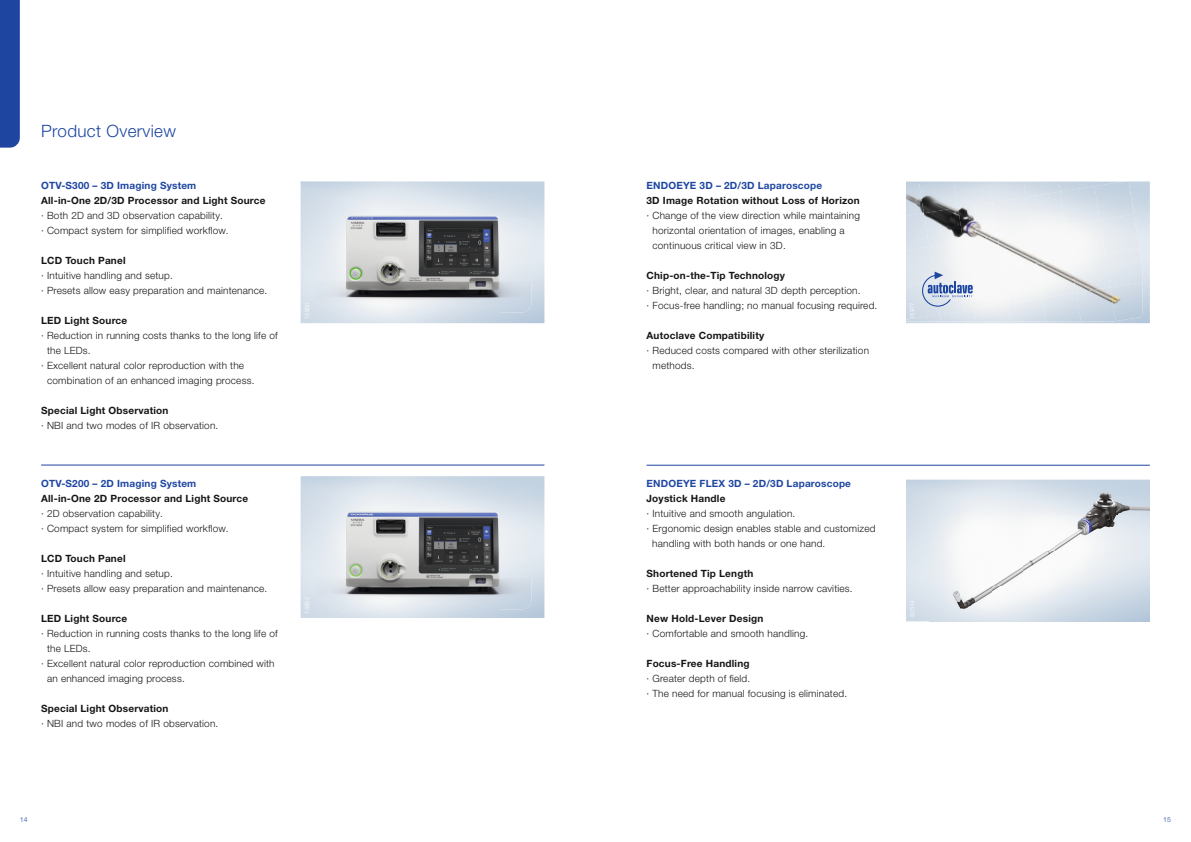
<style>
.page{position:relative;width:1191px;height:842px;background:#fff}
.page>*{position:absolute;margin:0;border:0;box-sizing:border-box;transform-origin:0 0}
.t1{font:300 17px "Helvetica Neue LT Pro";letter-spacing:.02em;color:#1e46a1}
.t2{font:300 10px/15px "Helvetica Neue LT Pro";letter-spacing:.02em;color:#151616}
.t3{font:700 10px "Helvetica Neue LT Pro";letter-spacing:.02em;color:#151616}
.t4{font:700 10px "Helvetica Neue LT Pro";letter-spacing:.02em;color:#1e46a1}
.t5{font:300 7px "Helvetica Neue LT Pro";color:#1e46a1}
.t6{font:300 6px "Helvetica Neue LT Pro";color:#fff}
</style>
<div class="page">
<div style="left:0;top:0;width:20px;height:148px;background:#1e46a1"></div>
<img style="left:929px;top:481px;width:220px;height:141px">
<img style="left:300px;top:181px;width:244px;height:142px">
<img style="left:906px;top:181px;width:243px;height:142px">
<hr style="left:41px;top:465px;width:503px;height:1px;background:#1e46a1">
<hr style="left:646px;top:465px;width:503px;height:1px;background:#1e46a1">
<img style="left:315px;top:188px;width:216px;height:125px">
<img style="left:906px;top:181px;width:12px;height:32px">
<img style="left:918px;top:181px;width:35px;height:32px">
<img style="left:953px;top:181px;width:35px;height:27px">
<img style="left:988px;top:181px;width:35px;height:21px">
<img style="left:1023px;top:181px;width:35px;height:16px">
<img style="left:1058px;top:181px;width:35px;height:10px">
<img style="left:906px;top:213px;width:17px;height:34px">
<img style="left:923px;top:208px;width:35px;height:39px">
<img style="left:958px;top:202px;width:34px;height:39px">
<img style="left:992px;top:197px;width:34px;height:39px">
<img style="left:1026px;top:191px;width:34px;height:40px">
<img style="left:1060px;top:186px;width:34px;height:39px">
<img style="left:1094px;top:181px;width:39px;height:39px">
<img style="left:906px;top:247px;width:23px;height:34px">
<img style="left:929px;top:241px;width:34px;height:31px">
<img style="left:963px;top:236px;width:34px;height:36px">
<img style="left:997px;top:231px;width:34px;height:39px">
<img style="left:1031px;top:225px;width:34px;height:39px">
<img style="left:1065px;top:220px;width:34px;height:39px">
<img style="left:1099px;top:214px;width:40px;height:40px">
<img style="left:906px;top:281px;width:28px;height:33px">
<img style="left:934px;top:307px;width:34px;height:7px">
<img style="left:968px;top:270px;width:34px;height:39px">
<img style="left:1002px;top:264px;width:34px;height:40px">
<img style="left:1036px;top:259px;width:35px;height:39px">
<img style="left:1071px;top:254px;width:34px;height:39px">
<img style="left:1105px;top:248px;width:37px;height:39px">
<img style="left:906px;top:314px;width:33px;height:7px">
<img style="left:939px;top:309px;width:35px;height:12px">
<img style="left:974px;top:304px;width:34px;height:17px">
<img style="left:1008px;top:298px;width:34px;height:23px">
<img style="left:1042px;top:293px;width:34px;height:28px">
<img style="left:1076px;top:287px;width:34px;height:34px">
<img style="left:1110px;top:282px;width:32px;height:39px">
<svg style="left:922px;top:272px;width:50px;height:35px"></svg>
<img style="left:300px;top:476px;width:244px;height:142px">
<img style="left:315px;top:485px;width:216px;height:124px">
<h1 class="t1" style="left:41px;top:121px;width:136px">Product Overview</h1>
<p class="t4" style="left:41px;top:179px;width:157px">OTV-S300 – 3D Imaging System</p>
<p class="t3" style="left:41px;top:194px;width:226px">All-in-One 2D/3D Processor and Light Source</p>
<p class="t2" style="left:41px;top:207px;width:189px">∙ Both 2D and 3D observation capability.<br>∙ Compact system for simplified workflow.</p>
<p class="t3" style="left:41px;top:254px;width:86px">LCD Touch Panel</p>
<p class="t2" style="left:41px;top:267px;width:228px">∙ Intuitive handling and setup.<br>∙ Presets allow easy preparation and maintenance.</p>
<p class="t3" style="left:41px;top:314px;width:88px">LED Light Source</p>
<p class="t2" style="left:41px;top:327px;width:238px">∙ Reduction in running costs thanks to the long life of</p>
<p class="t2" style="left:47px;top:342px;width:45px">the LEDs.</p>
<p class="t2" style="left:41px;top:357px;width:204px">∙ Excellent natural color reproduction with the</p>
<p class="t2" style="left:47px;top:372px;width:209px">combination of an enhanced imaging process.</p>
<p class="t3" style="left:41px;top:404px;width:129px">Special Light Observation</p>
<p class="t2" style="left:41px;top:417px;width:179px">∙ NBI and two modes of IR observation.</p>
<p class="t4" style="left:41px;top:477px;width:157px">OTV-S200 – 2D Imaging System</p>
<p class="t3" style="left:41px;top:492px;width:209px">All-in-One 2D Processor and Light Source</p>
<p class="t2" style="left:41px;top:505px;width:189px">∙ 2D observation capability.<br>∙ Compact system for simplified workflow.</p>
<p class="t3" style="left:41px;top:552px;width:86px">LCD Touch Panel</p>
<p class="t2" style="left:41px;top:565px;width:228px">∙ Intuitive handling and setup.<br>∙ Presets allow easy preparation and maintenance.</p>
<p class="t3" style="left:41px;top:612px;width:88px">LED Light Source</p>
<p class="t2" style="left:41px;top:625px;width:238px">∙ Reduction in running costs thanks to the long life of</p>
<p class="t2" style="left:47px;top:640px;width:45px">the LEDs.</p>
<p class="t2" style="left:41px;top:655px;width:235px">∙ Excellent natural color reproduction combined with</p>
<p class="t2" style="left:47px;top:670px;width:139px">an enhanced imaging process.</p>
<p class="t3" style="left:41px;top:702px;width:129px">Special Light Observation</p>
<p class="t2" style="left:41px;top:715px;width:179px">∙ NBI and two modes of IR observation.</p>
<p class="t4" style="left:646px;top:179px;width:177px">ENDOEYE 3D – 2D/3D Laparoscope</p>
<p class="t3" style="left:646px;top:194px;width:215px">3D Image Rotation without Loss of Horizon</p>
<p class="t2" style="left:652px;top:207px;width:209px;text-indent:-6px">· Change of the view direction while maintaining horizontal orientation of images, enabling a continuous critical view in 3D.</p>
<p class="t3" style="left:646px;top:269px;width:140px">Chip-on-the-Tip Technology</p>
<p class="t2" style="left:646px;top:282px;width:232px">· Bright, clear, and natural 3D depth perception.<br>· Focus-free handling; no manual focusing required.</p>
<p class="t3" style="left:646px;top:329px;width:119px">Autoclave Compatibility</p>
<p class="t2" style="left:652px;top:342px;width:218px;text-indent:-6px">· Reduced costs compared with other sterilization methods.</p>
<p class="t6" style="left:908px;top:319px;width:18px;rotate:-90deg">15977</p>
<p class="t4" style="left:646px;top:477px;width:206px">ENDOEYE FLEX 3D – 2D/3D Laparoscope</p>
<p class="t3" style="left:646px;top:492px;width:80px">Joystick Handle</p>
<p class="t2" style="left:646px;top:505px;width:150px">· Intuitive and smooth angulation.</p>
<p class="t2" style="left:646px;top:520px;width:230px">· Ergonomic design enables stable and customized</p>
<p class="t2" style="left:652px;top:535px;width:175px">handling with both hands or one hand.</p>
<p class="t3" style="left:646px;top:567px;width:108px">Shortened Tip Length</p>
<p class="t2" style="left:646px;top:580px;width:208px">· Better approachability inside narrow cavities.</p>
<p class="t3" style="left:646px;top:612px;width:118px">New Hold-Lever Design</p>
<p class="t2" style="left:646px;top:625px;width:163px">· Comfortable and smooth handling.</p>
<p class="t3" style="left:646px;top:657px;width:105px">Focus-Free Handling</p>
<p class="t2" style="left:646px;top:670px;width:202px">· Greater depth of field.<br>· The need for manual focusing is eliminated.</p>
<p class="t5" style="left:20px;top:815px;width:9px">14</p>
<p class="t5" style="left:1163px;top:815px;width:9px">15</p>
</div>
